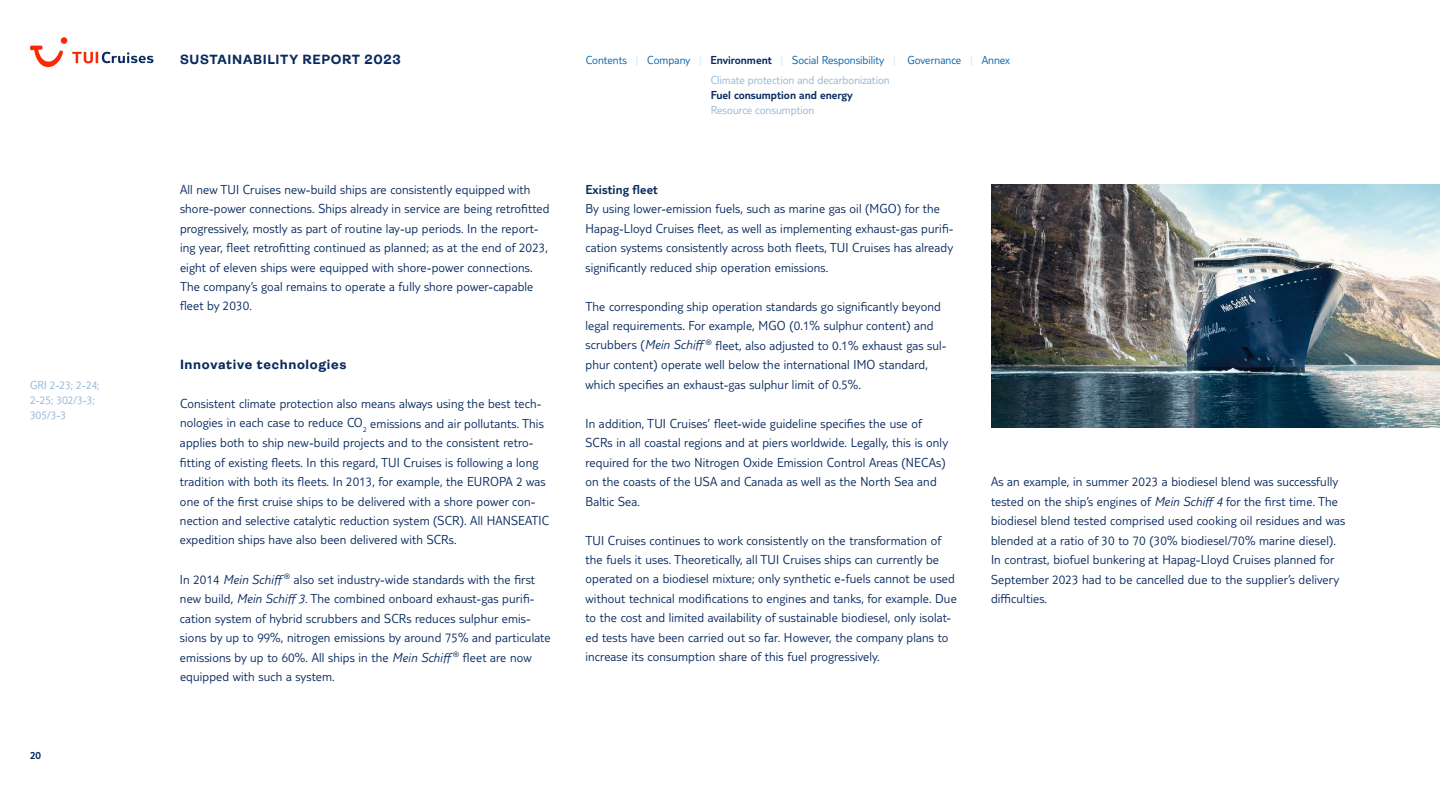
<style>
.page{position:relative;width:1440px;height:810px;background:#fff}
.page>*{position:absolute;margin:0;border:0;box-sizing:border-box;transform-origin:0 0}
.t1{font:300 13.5px/19.5px "TUI Type";letter-spacing:.01em;color:#082a5e}
.t2{font:700 13.5px "Ambit";letter-spacing:.05em;color:#082a5e}
.t3{font:300 13.5px "TUI Type";letter-spacing:.01em;color:#082a5e}
.t4{font:300 12px/15px "TUI Type";color:#91b5d5}
.t5{font:300 12px "TUI Type";color:#0061aa}
.t6{font:300 12px "TUI Type";color:#082a5e}
.t7{font:300 11.25px "TUI Type";color:#082a5e}
.s1{font-style:italic}
.s2{color:#cae6f6}
.s3{color:#082a5e}
</style>
<div class="page">
<img style="left:991px;top:184px;width:449px;height:244px">
<svg style="left:30px;top:37px;width:123px;height:31px"></svg>
<p class="t4" style="left:30px;top:377px;width:71px">GRI 2-23; 2-24;<br>2-25; 302/3-3;<br>305/3-3</p>
<p class="t7" style="left:30px;top:749px;width:13px">20</p>
<p class="t2" style="left:180px;top:52px;width:222px">sustainability Report 2023</p>
<p class="t1" style="left:180px;top:179px;width:371px">All new TUI Cruises new-build ships are consistently equipped with shore-power connections. Ships already in service are being retrofitted progressively, mostly as part of routine lay-up periods. In the report&shy;ing year, fleet retrofitting continued as planned; as at the end of 2023, eight of eleven ships were equipped with shore-power connections.<br>The company’s goal remains to operate a fully shore power-capable fleet by 2030.</p>
<p class="t2" style="left:180px;top:357px;width:168px">Innovative technologies</p>
<p class="t1" style="left:180px;top:394px;width:371px">Consistent climate protection also means always using the best tech&shy;nologies in each case to reduce CO<sub>2</sub> emissions and air pollutants. This applies both to ship new-build projects and to the consistent retro&shy;fitting of existing fleets. In this regard, TUI Cruises is following a long tradition with both its fleets. In 2013, for example, the EUROPA 2 was one of the first cruise ships to be delivered with a shore power con&shy;nection and selective catalytic reduction system (SCR). All HANSEATIC expedition ships have also been delivered with SCRs.</p>
<p class="t1" style="left:180px;top:569px;width:372px">In 2014 <span class="s1">Mein Schiff</span><sup>®</sup> also set industry-wide standards with the first new build, <span class="s1">Mein Schiff 3</span>. The combined onboard exhaust-gas purifi&shy;cation system of hybrid scrubbers and SCRs reduces sulphur emis&shy;sions by up to 99%, nitrogen emissions by around 75% and particulate emissions by up to 60%. All ships in the <span class="s1">Mein Schiff</span><sup>®</sup> fleet are now equipped with such a system.</p>
<p class="t5" style="left:586px;top:53px;width:426px">Contents <span class="s2">|</span> Company <span class="s2">|</span> <span class="s3">Environment</span> <span class="s2">|</span> Social Responsibility <span class="s2">|</span> Governance <span class="s2">|</span> Annex</p>
<p class="t4" style="left:711px;top:72px;width:180px">Climate protection and decarbonization</p>
<p class="t6" style="left:711px;top:88px;width:144px">Fuel consumption and energy</p>
<p class="t4" style="left:711px;top:102px;width:105px">Resource consumption</p>
<p class="t3" style="left:586px;top:181px;width:74px">Existing fleet</p>
<p class="t1" style="left:586px;top:199px;width:370px">By using lower-emission fuels, such as marine gas oil (MGO) for the Hapag-Lloyd Cruises fleet, as well as implementing exhaust-gas purifi&shy;cation systems consistently across both fleets, TUI Cruises has already significantly reduced ship operation emissions.</p>
<p class="t1" style="left:586px;top:296px;width:363px">The corresponding ship operation standards go significantly beyond legal requirements. For example, MGO (0.1% sulphur content) and scrubbers (<span class="s1">Mein Schiff</span><sup>®</sup> fleet, also adjusted to 0.1% exhaust gas sul&shy;phur content) operate well below the international IMO standard, which specifies an exhaust-gas sulphur limit of 0.5%.</p>
<p class="t1" style="left:586px;top:413px;width:364px">In addition, TUI Cruises’ fleet-wide guideline specifies the use of SCRs in all coastal regions and at piers worldwide. Legally, this is only required for the two Nitrogen Oxide Emission Control Areas (NECAs) on the coasts of the USA and Canada as well as the North Sea and Baltic Sea.</p>
<p class="t1" style="left:586px;top:530px;width:373px">TUI Cruises continues to work consistently on the transformation of the fuels it uses. Theoretically, all TUI Cruises ships can currently be operated on a biodiesel mixture; only synthetic e-fuels cannot be used without technical modifications to engines and tanks, for example. Due to the cost and limited availability of sustainable biodiesel, only isolat&shy;ed tests have been carried out so far. However, the company plans to increase its consumption share of this fuel progressively.</p>
<p class="t1" style="left:991px;top:472px;width:356px">As an example, in summer 2023 a biodiesel blend was successfully tested on the ship’s engines of <span class="s1">Mein Schiff 4</span> for the first time. The biodiesel blend tested comprised used cooking oil residues and was blended at a ratio of 30 to 70 (30% biodiesel/70% marine diesel).<br>In contrast, biofuel bunkering at Hapag-Lloyd Cruises planned for September 2023 had to be cancelled due to the supplier’s delivery difficulties.</p>
</div>
